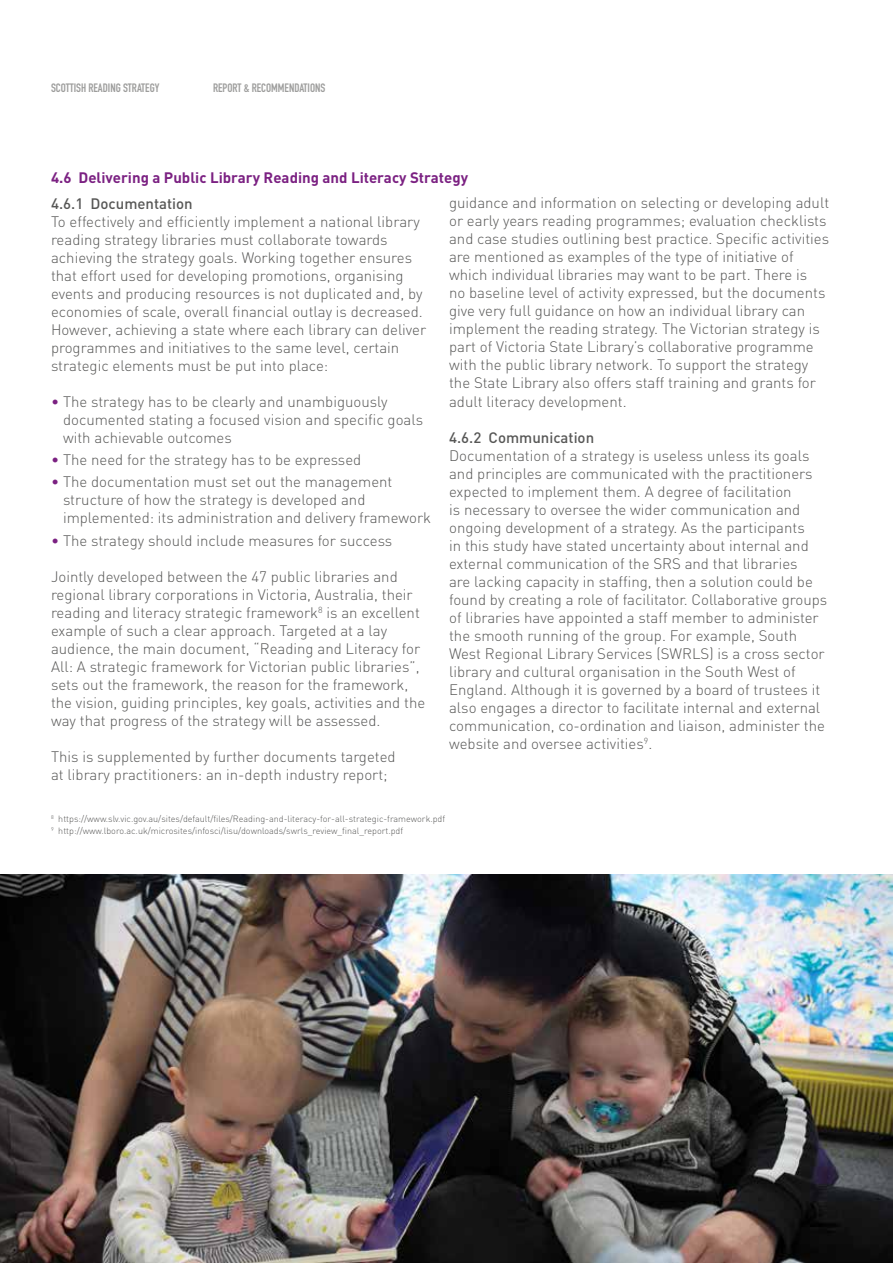
<style>
.page{position:relative;width:893px;height:1263px;background:#fff}
.page>*{position:absolute;margin:0;border:0;box-sizing:border-box;transform-origin:0 0}
.t1{font:300 15px/18px "DIN";color:#575756}
.t2{font:700 15px "DIN";color:#7b2182}
.t3{font:500 15px "DIN";color:#575756}
.t4{font:700 12px "DIN Condensed";color:#9d9d9c}
.t5{font:300 9px/12px "DIN";color:#575756}
.s1{color:#7b2182}
</style>
<div class="page">
<img style="left:0;top:874px;width:893px;height:389px">
<p class="t4" style="left:51px;top:80px;width:110px">SCOTTISH READING STRATEGY</p>
<p class="t4" style="left:213px;top:80px;width:114px">REPORT &amp; RECOMMENDATIONS</p>
<p class="t2" style="left:51px;top:167px;width:419px">4.6 Delivering a Public Library Reading and Literacy Strategy</p>
<p class="t3" style="left:51px;top:194px;width:143px">4.6.1 Documentation</p>
<p class="t1" style="left:51px;top:212px;width:377px">To effectively and efficiently implement a national library reading strategy libraries must collaborate towards achieving the strategy goals. Working together ensures that effort used for developing promotions, organising events and producing resources is not duplicated and, by economies of scale, overall financial outlay is decreased.<br>However, achieving a state where each library can deliver programmes and initiatives to the same level, certain strategic elements must be put into place:</p>
<p class="t1" style="left:63px;top:392px;width:362px;text-indent:-12px"><span class="s1">•</span> The strategy has to be clearly and unambiguously documented stating a focused vision and specific goals with achievable outcomes</p>
<p class="t1" style="left:51px;top:450px;width:312px"><span class="s1">•</span> The need for the strategy has to be expressed</p>
<p class="t1" style="left:63px;top:473px;width:370px;text-indent:-12px"><span class="s1">•</span> The documentation must set out the management structure of how the strategy is developed and implemented: its administration and delivery framework</p>
<p class="t1" style="left:51px;top:531px;width:343px"><span class="s1">•</span> The strategy should include measures for success</p>
<p class="t1" style="left:51px;top:567px;width:376px">Jointly developed between the 47 public libraries and regional library corporations in Victoria, Australia, their reading and literacy strategic framework<sup>8</sup> is an excellent example of such a clear approach. Targeted at a lay audience, the main document, “Reading and Literacy for All: A strategic framework for Victorian public libraries”, sets out the framework, the reason for the framework, the vision, guiding principles, key goals, activities and the way that progress of the strategy will be assessed.</p>
<p class="t1" style="left:51px;top:747px;width:346px">This is supplemented by further documents targeted at library practitioners: an in-depth industry report;</p>
<p class="t1" style="left:449px;top:194px;width:382px">guidance and information on selecting or developing adult or early years reading programmes; evaluation checklists and case studies outlining best practice. Specific activities are mentioned as examples of the type of initiative of which individual libraries may want to be part. There is<br>no baseline level of activity expressed, but the documents give very full guidance on how an individual library can implement the reading strategy. The Victorian strategy is part of Victoria State Library’s collaborative programme with the public library network. To support the strategy the State Library also offers staff training and grants for adult literacy development.</p>
<p class="t3" style="left:449px;top:427px;width:147px">4.6.2 Communication</p>
<p class="t1" style="left:449px;top:446px;width:380px">Documentation of a strategy is useless unless its goals and principles are communicated with the practitioners expected to implement them. A degree of facilitation<br>is necessary to oversee the wider communication and ongoing development of a strategy. As the participants<br>in this study have stated uncertainty about internal and external communication of the SRS and that libraries<br>are lacking capacity in staffing, then a solution could be found by creating a role of facilitator. Collaborative groups of libraries have appointed a staff member to administer the smooth running of the group. For example, South West Regional Library Services (SWRLS) is a cross sector library and cultural organisation in the South West of England. Although it is governed by a board of trustees it also engages a director to facilitate internal and external communication, co-ordination and liaison, administer the website and oversee activities<sup>9</sup>.</p>
<p class="t5" style="left:51px;top:812px;width:396px"><sup>8</sup> https://www.slv.vic.gov.au/sites/default/files/Reading-and-literacy-for-all-strategic-framework.pdf<br><sup>9</sup> http://www.lboro.ac.uk/microsites/infosci/lisu/downloads/swrls_review_final_report.pdf</p>
</div>
